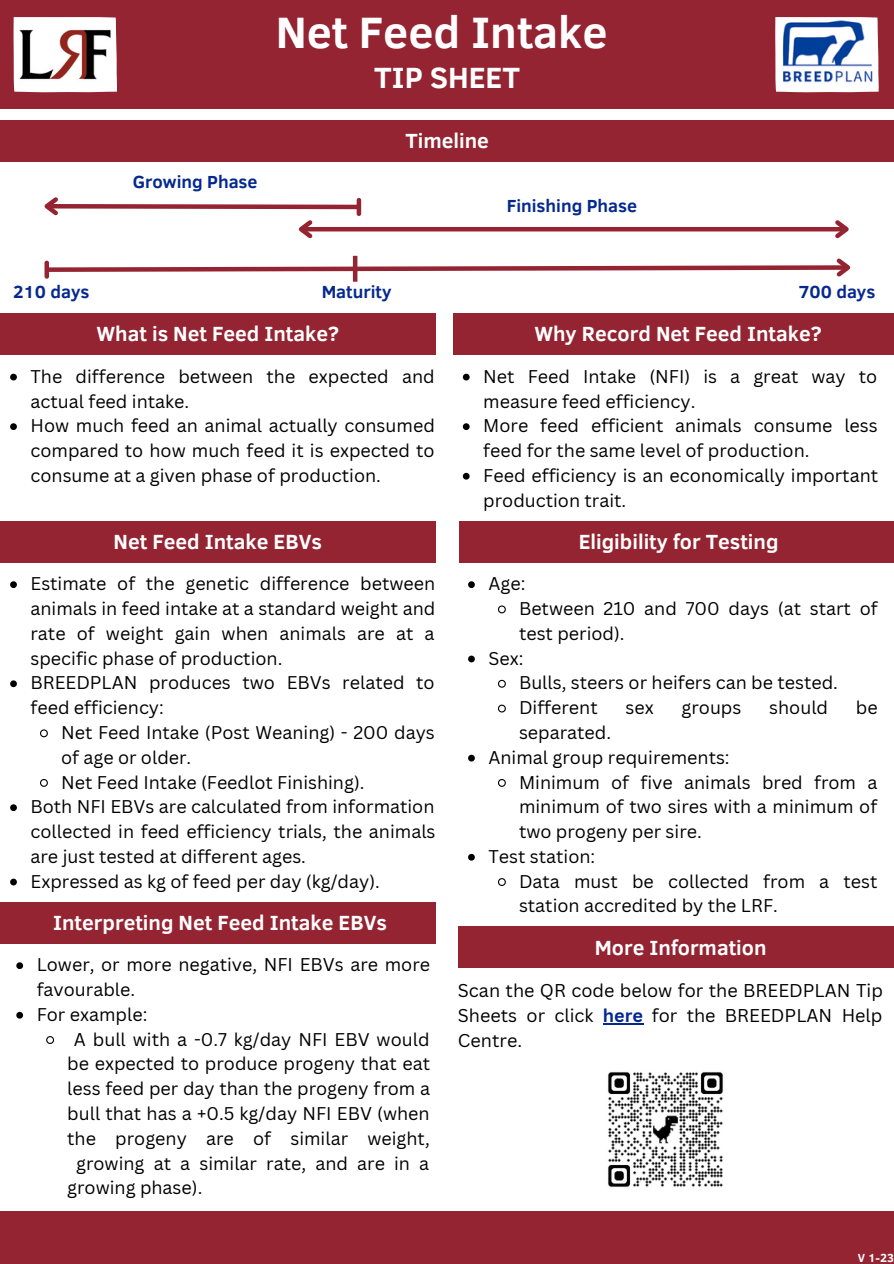
<style>
.page{position:relative;width:894px;height:1264px;background:#fff}
.page>*{position:absolute;margin:0;border:0;box-sizing:border-box;transform-origin:0 0}
.t1{font:700 45px "Clear Sans";color:#fff}
.t2{font:700 30px "Clear Sans";color:#fff}
.t3{font:700 21px "Clear Sans";color:#fff}
.t4{font:18px/24.8px "Canva Sans";color:#000}
.t5{font:700 18px "Clear Sans";color:#05288f}
.t6{font:700 12px "Clear Sans";color:#fff}
.s1{font-weight:700;color:#05288f}
</style>
<div class="page">
<div style="left:0;top:0;width:893px;height:109px;background:#942431"></div>
<img style="left:14px;top:17px;width:102px;height:75px">
<img style="left:775px;top:17px;width:102px;height:75px">
<div style="left:0;top:120px;width:893px;height:42px;background:#942431"></div>
<div style="left:0;top:313px;width:435px;height:42px;background:#942431"></div>
<div style="left:0;top:520px;width:435px;height:42px;background:#942431"></div>
<div style="left:452px;top:313px;width:441px;height:42px;background:#942431"></div>
<div style="left:458px;top:926px;width:435px;height:42px;background:#942431"></div>
<img style="left:608px;top:1072px;width:115px;height:115px">
<div style="left:0;top:1210px;width:893px;height:53px;background:#942431"></div>
<svg style="left:468px;top:581px;width:6px;height:7px"></svg>
<svg style="left:498px;top:605px;width:8px;height:9px"></svg>
<svg style="left:468px;top:655px;width:6px;height:7px"></svg>
<svg style="left:498px;top:679px;width:8px;height:9px"></svg>
<svg style="left:498px;top:704px;width:8px;height:9px"></svg>
<svg style="left:468px;top:754px;width:6px;height:7px"></svg>
<svg style="left:498px;top:779px;width:8px;height:8px"></svg>
<svg style="left:468px;top:853px;width:6px;height:7px"></svg>
<svg style="left:498px;top:878px;width:8px;height:8px"></svg>
<div style="left:0;top:901px;width:435px;height:42px;background:#942431"></div>
<svg style="left:10px;top:581px;width:7px;height:7px"></svg>
<svg style="left:10px;top:680px;width:7px;height:7px"></svg>
<svg style="left:40px;top:729px;width:8px;height:9px"></svg>
<svg style="left:40px;top:779px;width:8px;height:8px"></svg>
<svg style="left:10px;top:804px;width:7px;height:7px"></svg>
<svg style="left:10px;top:878px;width:7px;height:7px"></svg>
<svg style="left:10px;top:374px;width:7px;height:6px"></svg>
<svg style="left:10px;top:423px;width:7px;height:7px"></svg>
<hr style="left:602px;top:1023px;width:41px;height:1px;background:#05288f">
<svg style="left:462px;top:374px;width:7px;height:6px"></svg>
<svg style="left:462px;top:423px;width:7px;height:7px"></svg>
<svg style="left:462px;top:473px;width:7px;height:6px"></svg>
<svg style="left:16px;top:962px;width:7px;height:7px"></svg>
<svg style="left:16px;top:1011px;width:7px;height:7px"></svg>
<svg style="left:46px;top:1036px;width:9px;height:8px"></svg>
<div style="left:458px;top:520px;width:435px;height:42px;background:#942431"></div>
<svg style="left:44px;top:255px;width:807px;height:26px"></svg>
<hr style="left:301px;top:227px;width:545px;height:4px;background:#942431">
<svg style="left:44px;top:197px;width:318px;height:42px"></svg>
<svg style="left:830px;top:220px;width:19px;height:19px"></svg>
<hr style="left:353px;top:256px;width:4px;height:26px;background:#942431">
<h1 class="t1" style="left:275px;top:-1px;width:333px">Net Feed Intake</h1>
<h2 class="t2" style="left:374px;top:56px;width:147px">TIP SHEET</h2>
<p class="t5" style="left:133px;top:169px;width:126px">Growing Phase</p>
<p class="t3" style="left:405px;top:125px;width:85px">Timeline</p>
<p class="t5" style="left:506px;top:193px;width:132px">Finishing Phase</p>
<p class="t5" style="left:13px;top:278px;width:78px">210 days</p>
<p class="t5" style="left:321px;top:278px;width:71px">Maturity</p>
<p class="t5" style="left:798px;top:278px;width:79px">700 days</p>
<p class="t3" style="left:96px;top:318px;width:244px">What is Net Feed Intake?</p>
<p class="t4" style="left:31px;top:363px;width:406px">The difference between the expected and actual feed intake.<br>How much feed an animal actually consumed compared to how much feed it is expected to consume at a given phase of production.</p>
<p class="t3" style="left:114px;top:526px;width:210px">Net Feed Intake EBVs</p>
<p class="t4" style="left:31px;top:571px;width:406px">Estimate of the genetic difference between animals in feed intake at a standard weight and rate of weight gain when animals are at a specific phase of production.<br>BREEDPLAN produces two EBVs related to feed efficiency:</p>
<p class="t4" style="left:61px;top:719px;width:375px">Net Feed Intake (Post Weaning) - 200 days</p>
<p class="t4" style="left:61px;top:744px;width:132px">of age or older.</p>
<p class="t4" style="left:61px;top:769px;width:305px">Net Feed Intake (Feedlot Finishing).</p>
<p class="t4" style="left:31px;top:794px;width:405px">Both NFI EBVs are calculated from information</p>
<p class="t4" style="left:31px;top:818px;width:406px">collected in feed efficiency trials, the animals</p>
<p class="t4" style="left:31px;top:843px;width:277px">are just tested at different ages.</p>
<p class="t4" style="left:31px;top:868px;width:351px">Expressed as kg of feed per day (kg/day).</p>
<p class="t3" style="left:53px;top:907px;width:335px">Interpreting Net Feed Intake EBVs</p>
<p class="t4" style="left:37px;top:951px;width:395px">Lower, or more negative, NFI EBVs are more favourable.<br>For example:</p>
<p class="t4" style="left:74px;top:1026px;width:357px">A bull with a -0.7 kg/day NFI EBV would</p>
<p class="t4" style="left:67px;top:1051px;width:364px">be expected to produce progeny that eat</p>
<p class="t4" style="left:67px;top:1075px;width:364px">less feed per day than the progeny from a</p>
<p class="t4" style="left:67px;top:1100px;width:364px">bull that has a +0.5 kg/day NFI EBV (when</p>
<p class="t4" style="left:67px;top:1125px;width:364px">the progeny are of similar weight,</p>
<p class="t4" style="left:76px;top:1150px;width:354px">growing at a similar rate, and are in a</p>
<p class="t4" style="left:67px;top:1174px;width:137px">growing phase).</p>
<p class="t3" style="left:534px;top:318px;width:289px">Why Record Net Feed Intake?</p>
<p class="t4" style="left:483px;top:363px;width:396px">Net Feed Intake (NFI) is a great way to measure feed efficiency.<br>More feed efficient animals consume less feed for the same level of production.<br>Feed efficiency is an economically important production trait.</p>
<p class="t3" style="left:578px;top:526px;width:201px">Eligibility for Testing</p>
<p class="t4" style="left:488px;top:571px;width:38px">Age:</p>
<p class="t4" style="left:519px;top:595px;width:360px">Between 210 and 700 days (at start of</p>
<p class="t4" style="left:519px;top:620px;width:107px">test period).</p>
<p class="t4" style="left:488px;top:645px;width:36px">Sex:</p>
<p class="t4" style="left:519px;top:670px;width:320px">Bulls, steers or heifers can be tested.</p>
<p class="t4" style="left:519px;top:694px;width:80px">Different</p>
<p class="t4" style="left:625px;top:694px;width:30px">sex</p>
<p class="t4" style="left:681px;top:694px;width:61px">groups</p>
<p class="t4" style="left:769px;top:694px;width:60px">should</p>
<p class="t4" style="left:855px;top:694px;width:23px">be</p>
<p class="t4" style="left:519px;top:719px;width:94px">separated.</p>
<p class="t4" style="left:488px;top:744px;width:242px">Animal group requirements:</p>
<p class="t4" style="left:519px;top:769px;width:360px">Minimum of five animals bred from a</p>
<p class="t4" style="left:519px;top:794px;width:359px">minimum of two sires with a minimum of</p>
<p class="t4" style="left:519px;top:818px;width:184px">two progeny per sire.</p>
<p class="t4" style="left:488px;top:843px;width:108px">Test station:</p>
<p class="t4" style="left:519px;top:868px;width:360px">Data must be collected from a test</p>
<p class="t4" style="left:519px;top:893px;width:260px">station accredited by the LRF.</p>
<p class="t3" style="left:594px;top:932px;width:173px">More Information</p>
<p class="t4" style="left:458px;top:977px;width:426px;text-align:justify">Scan the QR code below for the BREEDPLAN Tip Sheets or click <span class="s1">here</span> for the BREEDPLAN Help Centre.</p>
<p class="t6" style="left:857px;top:1248px;width:38px">V 1-23</p>
</div>
